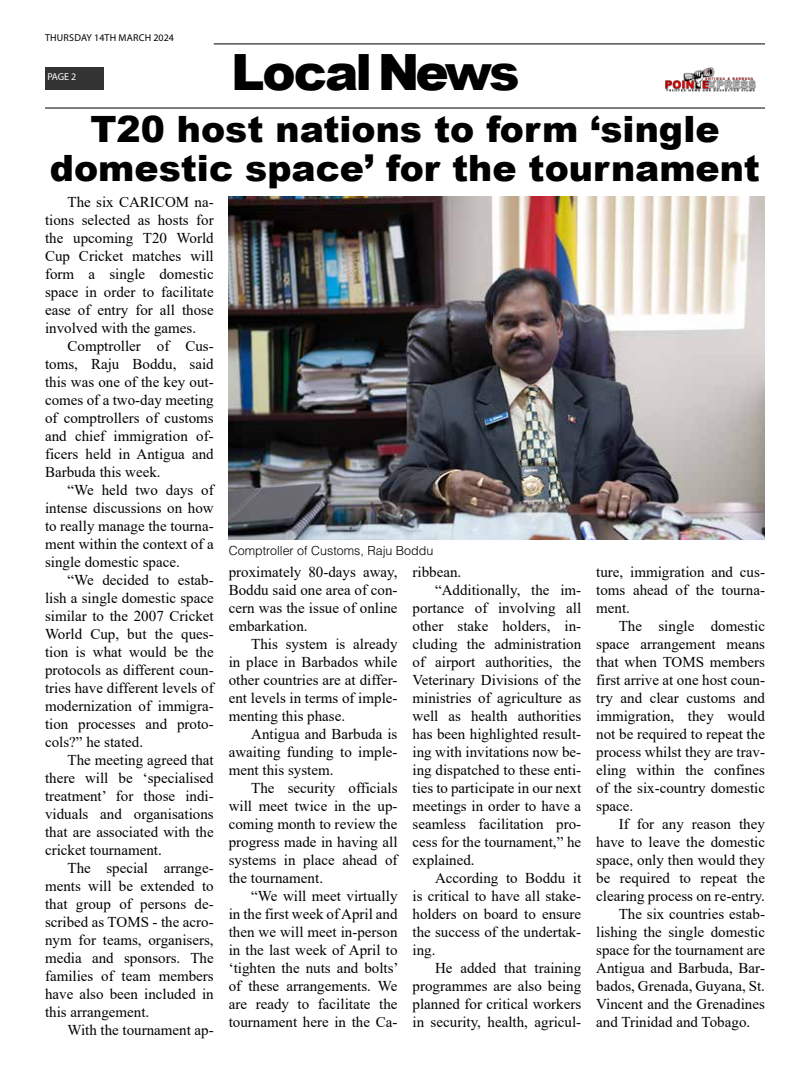
<style>
.page{position:relative;width:810px;height:1080px;background:#fff}
.page>*{position:absolute;margin:0;border:0;box-sizing:border-box;transform-origin:0 0}
.t1{font:900 50px "Arial";letter-spacing:-.06em;color:#000}
.t2{font:900 36.25px/38.8px "Arial";color:#000;text-align:center}
.t3{font:15px/18px "Times New Roman";color:#000;text-align:justify}
.t4{font:300 12.5px "Helvetica LT Std";color:#000}
.t5{font:10px "Myriad Pro";letter-spacing:.02em;color:#000}
.t6{font:10px "Myriad Pro";color:#fff}
</style>
<div class="page">
<hr style="left:214px;top:43px;width:551px;height:2px;background:#333">
<div style="left:45px;top:67px;width:58px;height:22px;background:#333"></div>
<img style="left:665px;top:67px;width:91px;height:25px">
<hr style="left:45px;top:107px;width:720px;height:2px;background:#333">
<img style="left:229px;top:196px;width:536px;height:344px">
<p class="t5" style="left:45px;top:31px;width:130px">THURSDAY 14TH MARCH 2024</p>
<p class="t6" style="left:47px;top:71px;width:31px">PAGE 2</p>
<h1 class="t1" style="left:231px;top:36px;width:290px">Local News</h1>
<h2 class="t2" style="left:50px;top:109px;width:712px">T20 host nations to form ‘single domestic space’ for the tournament</h2>
<p class="t3" style="left:45px;top:192px;width:170px;text-indent:22px">The six CARICOM na&shy;tions selected as hosts for the upcoming T20 World Cup Cricket matches will form a single domestic space in order to facilitate ease of entry for all those involved with the games.</p>
<p class="t3" style="left:45px;top:336px;width:170px;text-indent:22px">Comptroller of Cus&shy;toms, Raju Boddu, said this was one of the key out&shy;comes of a two-day meeting of comptrollers of customs and chief immigration of&shy;ficers held in Antigua and Barbuda this week.</p>
<p class="t3" style="left:45px;top:480px;width:170px;text-indent:22px">“We held two days of intense discussions on how to really manage the tourna&shy;ment within the context of a single domestic space.</p>
<p class="t3" style="left:45px;top:570px;width:170px;text-indent:22px">“We decided to estab&shy;lish a single domestic space similar to the 2007 Cricket World Cup, but the ques&shy;tion is what would be the protocols as different coun&shy;tries have different levels of modernization of immigra&shy;tion processes and proto&shy;cols?” he stated.</p>
<p class="t3" style="left:45px;top:750px;width:170px;text-indent:22px">The meeting agreed that there will be ‘specialised treatment’ for those indi&shy;viduals and organisations that are associated with the cricket tournament.</p>
<p class="t3" style="left:45px;top:858px;width:170px;text-indent:22px">The special arrange&shy;ments will be extended to that group of persons de&shy;scribed as TOMS - the acro&shy;nym for teams, organisers, media and sponsors. The families of team members have also been included in this arrangement.</p>
<p class="t3" style="left:68px;top:1020px;width:148px">With the tournament ap-</p>
<p class="t4" style="left:229px;top:543px;width:206px">Comptroller of Customs, Raju Boddu</p>
<p class="t3" style="left:229px;top:563px;width:170px">proximately 80-days away, Boddu said one area of con&shy;cern was the issue of online embarkation.</p>
<p class="t3" style="left:229px;top:635px;width:170px;text-indent:22px">This system is already in place in Barbados while other countries are at differ&shy;ent levels in terms of imple&shy;menting this phase.</p>
<p class="t3" style="left:229px;top:725px;width:170px;text-indent:22px">Antigua and Barbuda is awaiting funding to imple&shy;ment this system.</p>
<p class="t3" style="left:229px;top:779px;width:170px;text-indent:22px">The security officials will meet twice in the up&shy;coming month to review the progress made in having all systems in place ahead of the tournament.</p>
<p class="t3" style="left:229px;top:887px;width:171px;text-indent:22px">“We will meet virtually in the first week of April and then we will meet in-person in the last week of April to ‘tighten the nuts and bolts’ of these arrangements. We are ready to facilitate the tournament here in the Ca-</p>
<p class="t3" style="left:412px;top:563px;width:50px">ribbean.</p>
<p class="t3" style="left:435px;top:581px;width:148px">“Additionally, the im-</p>
<p class="t3" style="left:412px;top:599px;width:170px">portance of involving all</p>
<p class="t3" style="left:412px;top:617px;width:170px">other stake holders, in-</p>
<p class="t3" style="left:412px;top:635px;width:170px">cluding the administration</p>
<p class="t3" style="left:412px;top:653px;width:170px">of airport authorities, the</p>
<p class="t3" style="left:412px;top:671px;width:170px">Veterinary Divisions of the</p>
<p class="t3" style="left:412px;top:689px;width:170px">ministries of agriculture as</p>
<p class="t3" style="left:412px;top:707px;width:170px">well as health authorities</p>
<p class="t3" style="left:412px;top:725px;width:170px">has been highlighted result-</p>
<p class="t3" style="left:412px;top:743px;width:170px">ing with invitations now be-</p>
<p class="t3" style="left:412px;top:761px;width:170px">ing dispatched to these enti-</p>
<p class="t3" style="left:412px;top:779px;width:170px">ties to participate in our next</p>
<p class="t3" style="left:412px;top:797px;width:170px">meetings in order to have a</p>
<p class="t3" style="left:412px;top:815px;width:170px">seamless facilitation pro-</p>
<p class="t3" style="left:412px;top:833px;width:170px">cess for the tournament,” he</p>
<p class="t3" style="left:412px;top:851px;width:64px">explained.</p>
<p class="t3" style="left:435px;top:869px;width:148px">According to Boddu it</p>
<p class="t3" style="left:412px;top:887px;width:170px">is critical to have all stake-</p>
<p class="t3" style="left:412px;top:905px;width:170px">holders on board to ensure</p>
<p class="t3" style="left:412px;top:923px;width:170px">the success of the undertak-</p>
<p class="t3" style="left:412px;top:941px;width:24px">ing.</p>
<p class="t3" style="left:435px;top:959px;width:148px">He added that training</p>
<p class="t3" style="left:412px;top:977px;width:170px">programmes are also being</p>
<p class="t3" style="left:412px;top:995px;width:170px">planned for critical workers</p>
<p class="t3" style="left:412px;top:1013px;width:170px">in security, health, agricul-</p>
<p class="t3" style="left:596px;top:563px;width:170px">ture, immigration and cus&shy;toms ahead of the tourna&shy;ment.</p>
<p class="t3" style="left:596px;top:617px;width:170px;text-indent:22px">The single domestic space arrangement means that when TOMS members first arrive at one host coun&shy;try and clear customs and immigration, they would not be required to repeat the process whilst they are trav&shy;eling within the confines of the six-country domestic space.</p>
<p class="t3" style="left:619px;top:815px;width:148px">If for any reason they</p>
<p class="t3" style="left:596px;top:833px;width:170px">have to leave the domestic</p>
<p class="t3" style="left:596px;top:851px;width:170px">space, only then would they</p>
<p class="t3" style="left:596px;top:869px;width:170px">be required to repeat the</p>
<p class="t3" style="left:596px;top:887px;width:170px">clearing process on re-entry.</p>
<p class="t3" style="left:619px;top:905px;width:148px">The six countries estab-</p>
<p class="t3" style="left:596px;top:923px;width:170px">lishing the single domestic</p>
<p class="t3" style="left:596px;top:941px;width:170px">space for the tournament are</p>
<p class="t3" style="left:596px;top:959px;width:170px">Antigua and Barbuda, Bar-</p>
<p class="t3" style="left:596px;top:977px;width:170px">bados, Grenada, Guyana, St.</p>
<p class="t3" style="left:596px;top:995px;width:170px">Vincent and the Grenadines</p>
<p class="t3" style="left:596px;top:1013px;width:156px">and Trinidad and Tobago.</p>
</div>
